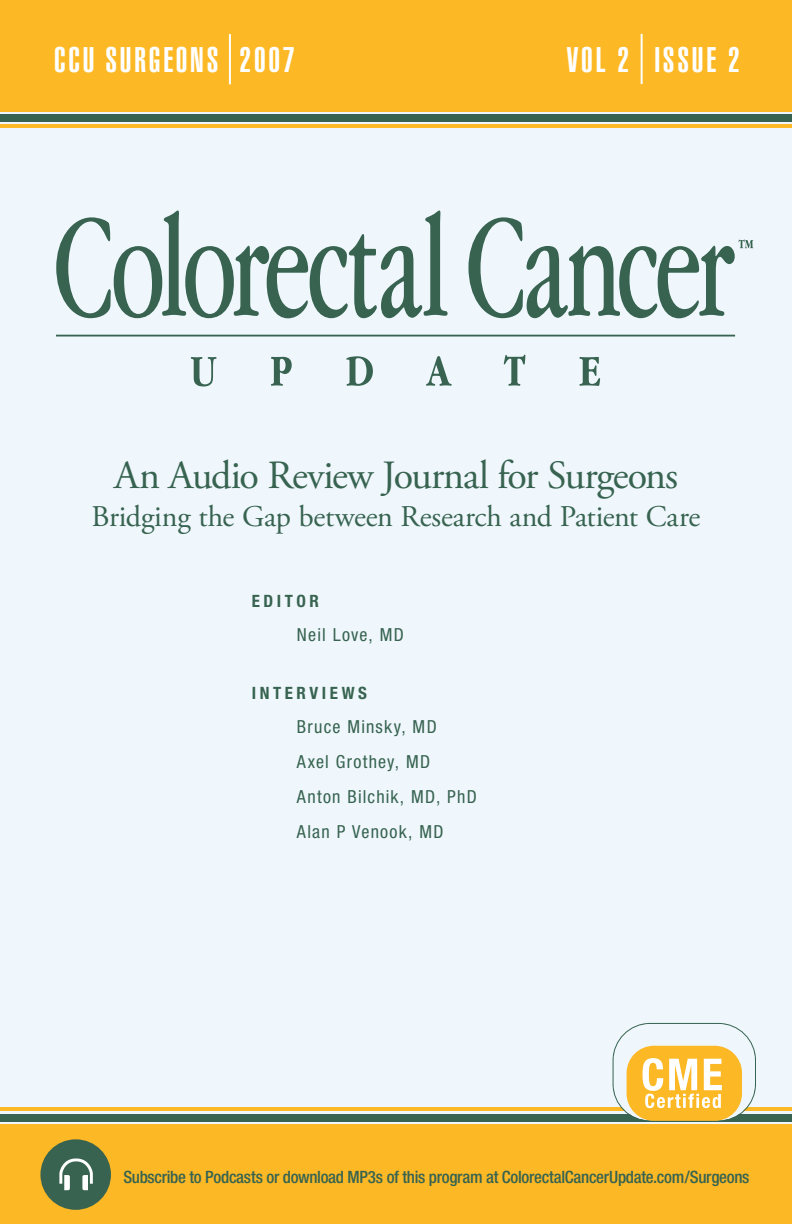
<style>
.page{position:relative;width:792px;height:1224px;background:#eff7fc}
.page>*{position:absolute;margin:0;border:0;box-sizing:border-box;transform-origin:0 0}
.t1{font:40px "Adobe Garamond Pro";letter-spacing:-.03em;color:#376350}
.t2{font:35px "Helvetica LT Std Ultra Comp";letter-spacing:.08em;color:#fff}
.t3{font:30px "Adobe Garamond Pro";letter-spacing:-.01em;color:#376350}
.t4{font:condensed 18px/35px "Helvetica Neue";letter-spacing:.07em;color:#376350}
.t5{font:500 condensed 17px "Helvetica Neue";letter-spacing:-.015em;color:#376350}
.t6{font:700 condensed 17px "Helvetica Neue";letter-spacing:.21em;color:#376350}
</style>
<div class="page">
<div style="left:0;top:1125px;width:792px;height:99px;background:#fcb825"></div>
<div style="left:0;top:1114px;width:792px;height:8px;background:#376350"></div>
<hr style="left:0;top:1108px;width:792px;height:3px;background:#fcb825">
<div style="left:0;top:0;width:792px;height:111px;background:#fcb825"></div>
<div style="left:0;top:114px;width:792px;height:8px;background:#376350"></div>
<hr style="left:0;top:124px;width:792px;height:4px;background:#fcb825">
<svg style="left:191px;top:357px;width:26px;height:29px"></svg>
<svg style="left:271px;top:357px;width:21px;height:29px"></svg>
<svg style="left:346px;top:356px;width:27px;height:30px"></svg>
<svg style="left:426px;top:356px;width:26px;height:30px"></svg>
<svg style="left:504px;top:355px;width:21px;height:31px"></svg>
<svg style="left:579px;top:357px;width:21px;height:29px"></svg>
<hr style="left:56px;top:335px;width:679px;height:2px;background:#376350">
<svg style="left:56px;top:210px;width:392px;height:108px"></svg>
<svg style="left:468px;top:217px;width:285px;height:101px"></svg>
<svg style="left:613px;top:1023px;width:143px;height:98px"></svg>
<hr style="left:229px;top:34px;width:2px;height:50px;background:#fff">
<hr style="left:641px;top:34px;width:2px;height:50px;background:#fff">
<div style="left:40px;top:1139px;width:71px;height:71px;background:#376350;border-radius:50%"></div>
<svg style="left:59px;top:1158px;width:34px;height:32px"></svg>
<h2 class="t2" style="left:54px;top:40px;width:242px">CCU SURGEONS 2007</h2>
<h2 class="t2" style="left:567px;top:40px;width:64px">VOL 2</h2>
<h2 class="t2" style="left:654px;top:40px;width:87px">ISSUE 2</h2>
<h1 class="t1" style="left:114px;top:451px;width:565px">An Audio Review Journal for Surgeons</h1>
<h3 class="t3" style="left:92px;top:498px;width:610px">Bridging the Gap between Research and Patient Care</h3>
<p class="t6" style="left:252px;top:591px;width:68px">EDITOR</p>
<p class="t4" style="left:297px;top:617px;width:108px">Neil Love, MD</p>
<p class="t6" style="left:252px;top:683px;width:116px">INTERVIEWS</p>
<p class="t4" style="left:297px;top:709px;width:181px">Bruce Minsky, MD<br>Axel Grothey, MD<br>Anton Bilchik, MD, PhD<br>Alan P Venook, MD</p>
<p class="t5" style="left:123px;top:1167px;width:628px">Subscribe to Podcasts or download MP3s of this program at ColorectalCancerUpdate.com/Surgeons</p>
</div>
